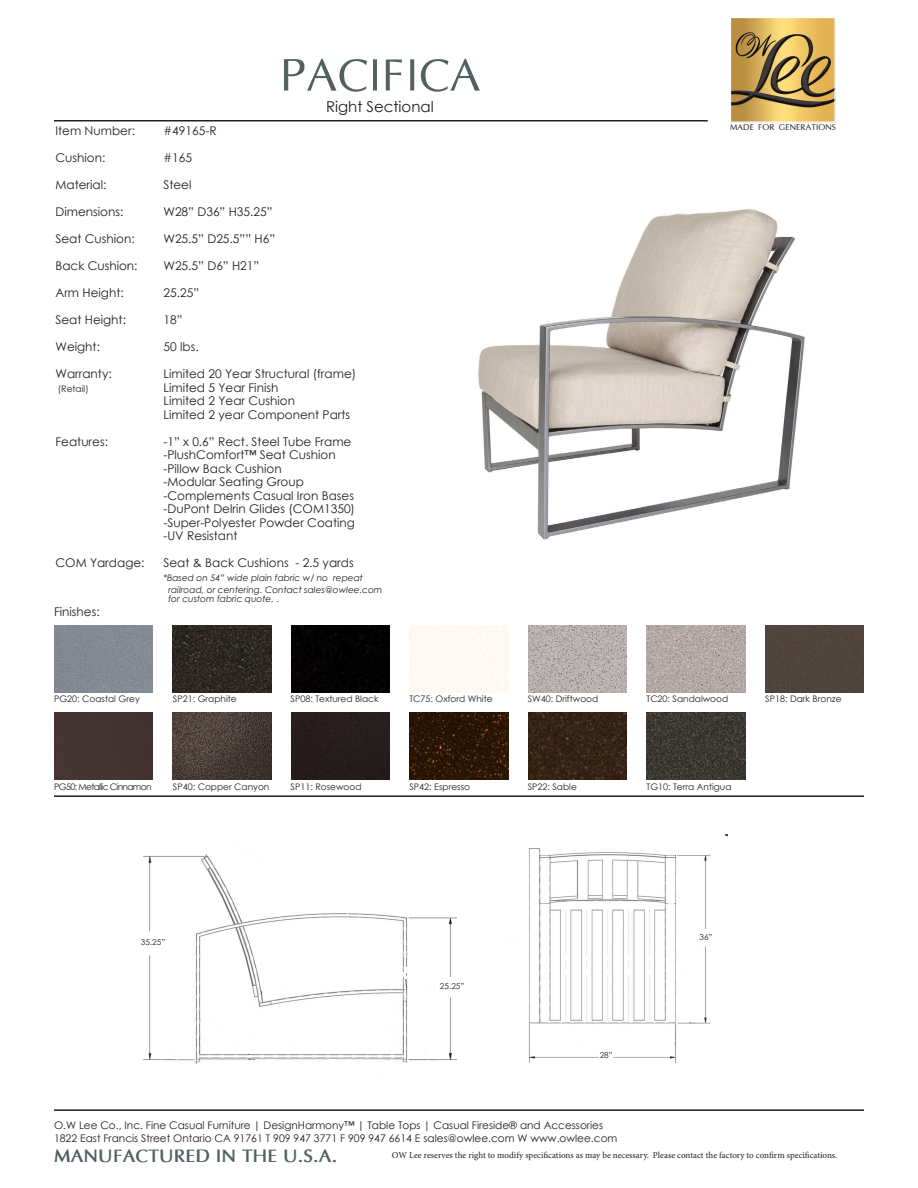
<style>
.page{position:relative;width:918px;height:1188px;background:#fff}
.page>*{position:absolute;margin:0;border:0;box-sizing:border-box;transform-origin:0 0}
.t1{font:100 52.5px "Optima";color:#516161}
.t2{font:700 18px "Optima";color:#516161}
.t3{font:15px "Century Gothic";color:#231f20}
.Bullet{font:12px "Century Gothic";color:#231f20}
.t4{font:10.5px "Century Gothic";color:#231f20}
.t5{font:100 9.45px "Optima";color:#231f20}
.t6{font:9px "Century Gothic";color:#231f20}
.t7{font:9px "Minion Pro";color:#231f20}
.t8{font:italic 9px/9px "Century Gothic";color:#231f20}
.t9{font:9px "Century Gothic";letter-spacing:-.07em;color:#231f20}
.Fractions{font:8.25px "Century Gothic";color:#231f20}
</style>
<div class="page">
<img style="left:478px;top:209px;width:327px;height:331px">
<img style="left:732px;top:19px;width:102px;height:102px">
<div style="left:730px;top:17px;width:106px;height:106px;border:1px solid #fff"></div>
<hr style="left:54px;top:120px;width:654px;height:2px;background:#231f20">
<hr style="left:54px;top:1109px;width:810px;height:2px;background:#231f20">
<img style="left:143px;top:854px;width:314px;height:210px">
<img style="left:518px;top:835px;width:209px;height:228px">
<hr style="left:54px;top:795px;width:810px;height:2px;background:#231f20">
<img style="left:54px;top:625px;width:98px;height:67px">
<img style="left:173px;top:625px;width:98px;height:67px">
<div style="left:291px;top:625px;width:99px;height:67px;background:#030201"></div>
<img style="left:528px;top:625px;width:99px;height:67px">
<img style="left:647px;top:625px;width:98px;height:67px">
<div style="left:766px;top:625px;width:98px;height:67px;background:#50433c"></div>
<div style="left:54px;top:713px;width:98px;height:67px;background:#443332"></div>
<img style="left:173px;top:713px;width:98px;height:67px">
<img style="left:291px;top:713px;width:99px;height:67px">
<img style="left:410px;top:713px;width:98px;height:67px">
<img style="left:528px;top:713px;width:99px;height:67px">
<img style="left:647px;top:713px;width:98px;height:67px">
<p class="t1" style="left:281px;top:55px;width:202px">PACIFICA</p>
<p class="t3" style="left:326px;top:96px;width:109px">Right Sectional</p>
<p class="Bullet" style="left:55px;top:122px;width:81px">Item Number:</p>
<p class="Bullet" style="left:163px;top:122px;width:55px">#49165-R</p>
<p class="Bullet" style="left:55px;top:149px;width:51px">Cushion:</p>
<p class="Bullet" style="left:163px;top:149px;width:30px">#165</p>
<p class="Bullet" style="left:55px;top:176px;width:53px">Material:</p>
<p class="Bullet" style="left:163px;top:176px;width:30px">Steel</p>
<p class="Bullet" style="left:55px;top:203px;width:69px">Dimensions:</p>
<p class="Bullet" style="left:163px;top:203px;width:111px">W28” D36” H35.25”</p>
<p class="Bullet" style="left:55px;top:230px;width:81px">Seat Cushion:</p>
<p class="Bullet" style="left:163px;top:230px;width:113px">W25.5” D25.5”” H6”</p>
<p class="Bullet" style="left:55px;top:257px;width:84px">Back Cushion:</p>
<p class="Bullet" style="left:163px;top:257px;width:97px">W25.5” D6” H21”</p>
<p class="Bullet" style="left:55px;top:284px;width:70px">Arm Height:</p>
<p class="Bullet" style="left:163px;top:284px;width:37px">25.25”</p>
<p class="Bullet" style="left:55px;top:311px;width:72px">Seat Height:</p>
<p class="Bullet" style="left:163px;top:311px;width:21px">18”</p>
<p class="Bullet" style="left:55px;top:338px;width:46px">Weight:</p>
<p class="Bullet" style="left:163px;top:338px;width:37px">50 lbs.</p>
<p class="Bullet" style="left:55px;top:365px;width:58px">Warranty:</p>
<p class="Bullet" style="left:163px;top:365px;width:194px">Limited 20 Year Structural (frame)</p>
<p class="t6" style="left:58px;top:382px;width:32px">(Retail)</p>
<p class="Bullet" style="left:163px;top:379px;width:116px">Limited 5 Year Finish</p>
<p class="Bullet" style="left:163px;top:392px;width:133px">Limited 2 Year Cushion</p>
<p class="Bullet" style="left:163px;top:406px;width:188px">Limited 2 year Component Parts</p>
<p class="Bullet" style="left:55px;top:433px;width:54px">Features:</p>
<p class="Bullet" style="left:163px;top:433px;width:189px">-1” x 0.6” Rect. Steel Tube Frame</p>
<p class="Bullet" style="left:163px;top:446px;width:174px">-PlushComfort™ Seat Cushion</p>
<p class="Bullet" style="left:163px;top:460px;width:120px">-Pillow Back Cushion</p>
<p class="Bullet" style="left:163px;top:473px;width:142px">-Modular Seating Group</p>
<p class="Bullet" style="left:163px;top:487px;width:192px">-Complements Casual Iron Bases</p>
<p class="Bullet" style="left:163px;top:500px;width:193px">-DuPont Delrin Glides (COM1350)</p>
<p class="Bullet" style="left:163px;top:514px;width:193px">-Super-Polyester Powder Coating</p>
<p class="Bullet" style="left:163px;top:527px;width:76px">-UV Resistant</p>
<p class="Bullet" style="left:55px;top:554px;width:91px">COM Yardage:</p>
<p class="Bullet" style="left:163px;top:554px;width:192px">Seat &amp; Back Cushions - 2.5 yards</p>
<p class="t8" style="left:163px;top:573px;width:201px">*Based on 54” wide plain fabric w/ no repeat</p>
<p class="t8" style="left:168px;top:585px;width:215px">railroad, or centering. Contact sales@owlee.com for custom fabric quote. .</p>
<p class="Bullet" style="left:54px;top:603px;width:47px">Finishes:</p>
<p class="t5" style="left:730px;top:124px;width:108px">MADE FOR GENERATIONS</p>
<p class="t6" style="left:54px;top:692px;width:87px">PG20: Coastal Grey</p>
<p class="t6" style="left:173px;top:692px;width:65px">SP21: Graphite</p>
<p class="t6" style="left:291px;top:692px;width:89px">SP08: Textured Black</p>
<p class="t6" style="left:409px;top:692px;width:85px">TC75: Oxford White</p>
<p class="t6" style="left:528px;top:692px;width:72px">SW40: Driftwood</p>
<p class="t6" style="left:647px;top:692px;width:83px">TC20: Sandalwood</p>
<p class="t6" style="left:765px;top:692px;width:78px">SP18: Dark Bronze</p>
<p class="t9" style="left:54px;top:781px;width:99px">PG50: Metallic Cinnamon</p>
<p class="t6" style="left:173px;top:781px;width:98px">SP40: Copper Canyon</p>
<p class="t6" style="left:291px;top:781px;width:72px">SP11: Rosewood</p>
<p class="t6" style="left:409px;top:781px;width:62px">SP42: Espresso</p>
<p class="t6" style="left:528px;top:781px;width:51px">SP22: Sable</p>
<p class="t6" style="left:647px;top:781px;width:87px">TG10: Terra Antigua</p>
<p class="Fractions" style="left:141px;top:936px;width:26px">35.25”</p>
<p class="Fractions" style="left:440px;top:980px;width:26px">25.25”</p>
<p class="Fractions" style="left:600px;top:1049px;width:15px">28”</p>
<p class="t4" style="left:54px;top:1118px;width:551px">O.W Lee Co., Inc. Fine Casual Furniture | DesignHarmony™ | Table Tops | Casual Fireside® and Accessories</p>
<p class="t4" style="left:54px;top:1131px;width:565px">1822 East Francis Street Ontario CA 91761 T 909 947 3771 F 909 947 6614 E sales@owlee.com W www.owlee.com</p>
<p class="Fractions" style="left:699px;top:931px;width:15px">36”</p>
<p class="t2" style="left:54px;top:1145px;width:285px">MANUFACTURED IN THE U.S.A.</p>
<p class="t7" style="left:392px;top:1149px;width:447px">OW Lee reserves the right to modify specifications as may be necessary. Please contact the factory to confirm specifications.</p>
</div>
